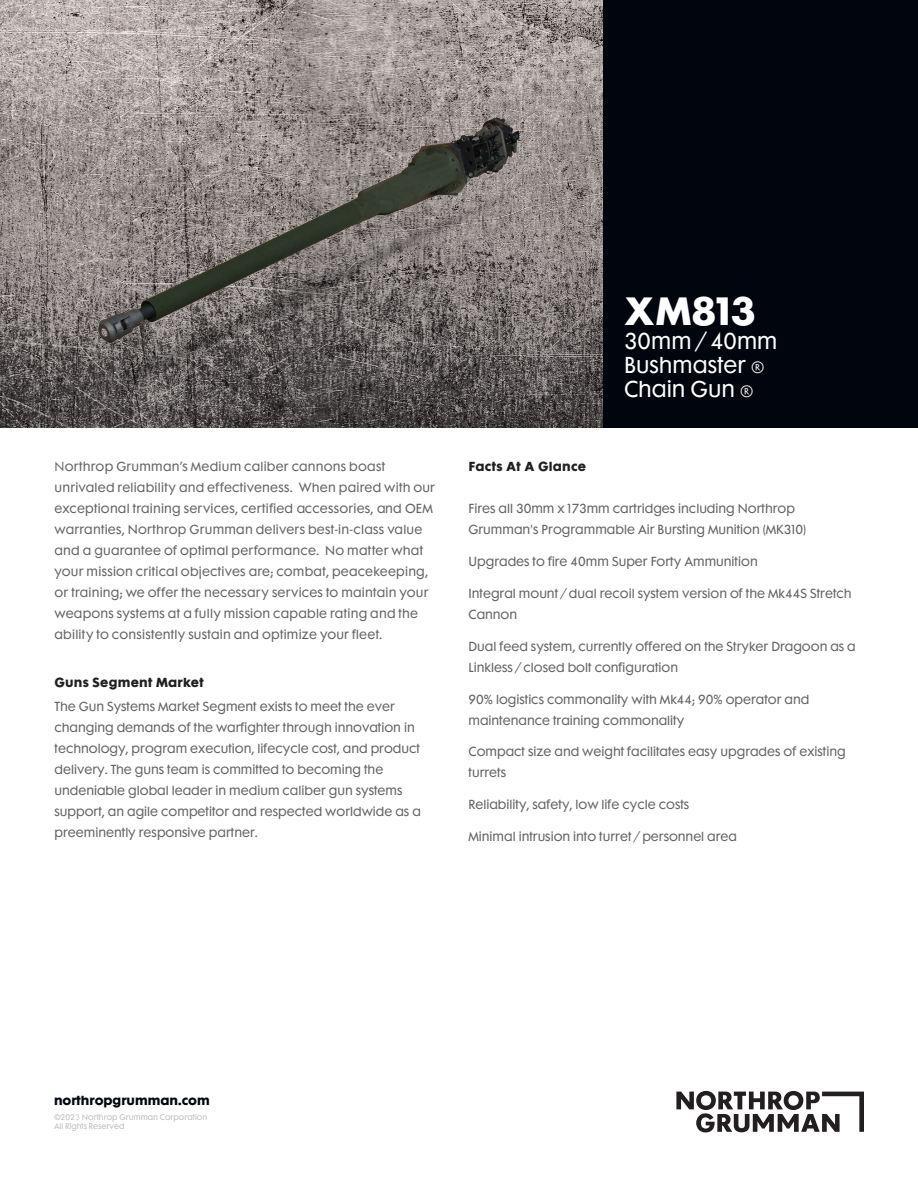
<style>
.page{position:relative;width:918px;height:1188px;background:#fff}
.page>*{position:absolute;margin:0;border:0;box-sizing:border-box;transform-origin:0 0}
.Pg_1_TITLE{font:700 36px "Futura Maxi";letter-spacing:-.005em;color:#fff}
.Pg_1_TITLE-2{font:21px "Futura Maxi";color:#fff}
.t1{font:12px/21px "Futura Maxi";color:#636366}
.t2{font:12px/21px "Futura Maxi";letter-spacing:.02em;color:#636366}
.t3{font:700 12px "Futura Maxi";color:#01060e}
.Pg_1_SIDEBAR_SUBHEAD{font:700 12px "Futura Maxi";letter-spacing:.02em;color:#231f20}
.t4{font:7.5px/9.3px "Futura Maxi";color:#bcbdc0}
.s1{color:#727376}
.s2{font-weight:700;color:#231f20}
.s3{font-weight:300;font-size:15px}
.s4{font-family:"Futura Maxi Std";font-weight:300}
</style>
<div class="page">
<svg style="left:676px;top:1091px;width:188px;height:41px"></svg>
<img style="left:0;top:0;width:604px;height:428px">
<div style="left:604px;top:0;width:314px;height:428px;background:#01060e"></div>
<img style="left:58px;top:153px;width:475px;height:270px">
<img style="left:99px;top:118px;width:419px;height:224px">
<p class="t2" style="left:55px;top:455px;width:382px"><span class="s1">N</span>orthrop Grumman’s Medium caliber cannons boast unrivaled reliability and effectiveness. When paired with our exceptional training services, certified accessories, and OEM warranties, Northrop Grumman delivers best-in-class value and a guarantee of optimal performance. No matter what your mission critical objectives are; combat, peacekeeping, or training; we offer the necessary services to maintain your weapons systems at a fully mission capable rating and the ability to consistently sustain and optimize your fleet.</p>
<p class="t1" style="left:55px;top:670px;width:342px;line-height:23.7px"><span class="s2">Guns Segment Market<br></span>The Gun Systems Market Segment exists to meet the ever</p>
<p class="t1" style="left:55px;top:716px;width:368px">changing demands of the warfighter through innovation in technology, program execution, lifecycle cost, and product delivery. The guns team is committed to becoming the undeniable global leader in medium caliber gun systems support, an agile competitor and respected worldwide as a preeminently responsive partner.</p>
<p class="Pg_1_TITLE" style="left:624px;top:292px;width:133px">XM813</p>
<p class="Pg_1_TITLE-2" style="left:624px;top:323px;width:155px">30mm / 40mm</p>
<p class="Pg_1_TITLE-2" style="left:624px;top:347px;width:142px">Bushmaster <span class="s3">®</span></p>
<p class="Pg_1_TITLE-2" style="left:624px;top:371px;width:131px">Chain Gun <span class="s3">®</span></p>
<p class="Pg_1_SIDEBAR_SUBHEAD" style="left:469px;top:460px;width:119px">Facts At A Glance</p>
<p class="t1" style="left:469px;top:497px;width:339px">Fires all 30mm x 173mm cartridges including Northrop<br>Grumman's Programmable Air Bursting Munition (MK310)</p>
<p class="t1" style="left:469px;top:550px;width:291px">Upgrades to fire 40mm Super Forty Ammunition</p>
<p class="t1" style="left:469px;top:582px;width:385px">Integral mount / dual recoil system version of the Mk44S Stretch<br>Cannon</p>
<p class="t1" style="left:469px;top:635px;width:389px">Dual feed system, currently offered on the Stryker Dragoon as a<br>Linkless / closed bolt configuration</p>
<p class="t1" style="left:469px;top:688px;width:342px">90% logistics commonality with Mk44; 90% operator and maintenance training commonality</p>
<p class="t1" style="left:469px;top:740px;width:379px">Compact size and weight facilitates easy upgrades of existing turrets</p>
<p class="t1" style="left:469px;top:793px;width:222px">Reliability, safety, low life cycle costs</p>
<p class="t1" style="left:469px;top:825px;width:270px">Minimal intrusion into turret / personnel area</p>
<p class="t3" style="left:54px;top:1094px;width:157px">northropgrumman.com</p>
<p class="t4" style="left:54px;top:1112px;width:155px">©202<span class="s4">3</span> Northrop Grumman Corporation<br>All Rights Reserved</p>
</div>
